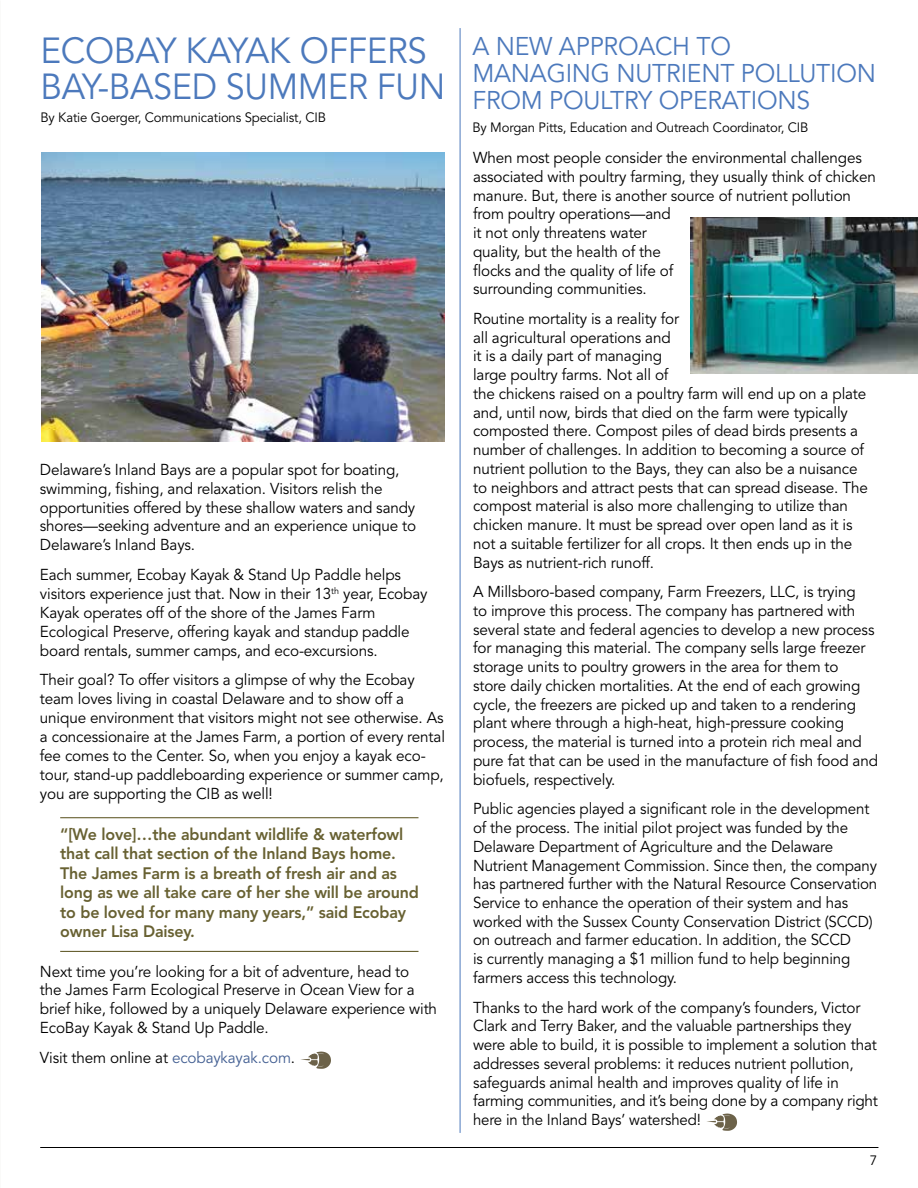
<style>
.page{position:relative;width:918px;height:1188px;background:#fff}
.page>*{position:absolute;margin:0;border:0;box-sizing:border-box;transform-origin:0 0}
.t1{font:36px/36px "Avenir";letter-spacing:-.01em;color:#4c79bc}
.t2{font:25.5px/27px "Avenir";letter-spacing:-.01em;color:#4c79bc}
.t3{font:800 16.5px/19.5px "Avenir";letter-spacing:-.01em;color:#686132}
.t4{font:15.75px/18.8px "Avenir";letter-spacing:-.01em;color:#000}
.t5{font:15.75px/18.8px "Avenir";letter-spacing:-.01em;color:#000;scale:.96 1}
.t6{font:13.5px "Avenir";letter-spacing:-.01em;color:#000}
.s1{color:#446093}
</style>
<div class="page">
<hr style="left:40px;top:1147px;width:838px;height:1px;background:#000">
<hr style="left:60px;top:817px;width:358px;height:1px;background:#686132">
<hr style="left:60px;top:951px;width:358px;height:1px;background:#686132">
<img style="left:41px;top:153px;width:404px;height:288px">
<hr style="left:460px;top:28px;width:1px;height:1105px;background:#4c79bc">
<img style="left:691px;top:217px;width:227px;height:157px">
<svg style="left:301px;top:1052px;width:30px;height:17px"></svg>
<svg style="left:707px;top:1114px;width:30px;height:17px"></svg>
<h1 class="t1" style="left:40px;top:34px;width:406px">ECOBAY KAYAK OFFERS<br>BAY-BASED SUMMER FUN</h1>
<p class="t6" style="left:40px;top:110px;width:287px">By Katie Goerger, Communications Specialist, CIB</p>
<p class="t4" style="left:40px;top:460px;width:378px">Delaware’s Inland Bays are a popular spot for boating, swimming, fishing, and relaxation. Visitors relish the opportunities offered by these shallow waters and sandy shores—seeking adventure and an experience unique to Delaware’s Inland Bays.</p>
<p class="t4" style="left:40px;top:566px;width:389px">Each summer, Ecobay Kayak &amp; Stand Up Paddle helps visitors experience just that. Now in their 13<sup>th</sup> year, Ecobay Kayak operates off of the shore of the James Farm Ecological Preserve, offering kayak and standup paddle board rentals, summer camps, and eco-excursions.</p>
<p class="t4" style="left:40px;top:671px;width:407px">Their goal? To offer visitors a glimpse of why the Ecobay team loves living in coastal Delaware and to show off a unique environment that visitors might not see otherwise. As a concessionaire at the James Farm, a portion of every rental fee comes to the Center. So, when you enjoy a kayak eco&shy;tour, stand-up paddleboarding experience or summer camp, you are supporting the CIB as well!</p>
<p class="t3" style="left:60px;top:824px;width:360px">“[We love]…the abundant wildlife &amp; waterfowl that call that section of the Inland Bays home.<br>The James Farm is a breath of fresh air and as long as we all take care of her she will be around to be loved for many many years,” said Ecobay owner Lisa Daisey.</p>
<p class="t4" style="left:40px;top:962px;width:399px">Next time you’re looking for a bit of adventure, head to<br>the James Farm Ecological Preserve in Ocean View for a brief hike, followed by a uniquely Delaware experience with EcoBay Kayak &amp; Stand Up Paddle.</p>
<p class="t4" style="left:40px;top:1049px;width:257px">Visit them online at <span class="s1">ecobaykayak.com</span>.</p>
<h2 class="t2" style="left:472px;top:34px;width:405px">A NEW APPROACH TO<br>MANAGING NUTRIENT POLLUTION<br>FROM POULTRY OPERATIONS</h2>
<p class="t6" style="left:472px;top:120px;width:338px">By Morgan Pitts, Education and Outreach Coordinator, CIB</p>
<p class="t4" style="left:473px;top:149px;width:404px">When most people consider the environmental challenges associated with poultry farming, they usually think of chicken manure. But, there is another source of nutrient pollution from poultry operations—and<br>it not only threatens water<br>quality, but the health of the<br>flocks and the quality of life of<br>surrounding communities.</p>
<p class="t4" style="left:473px;top:310px;width:396px">Routine mortality is a reality for<br>all agricultural operations and<br>it is a daily part of managing<br>large poultry farms. Not all of<br>the chickens raised on a poultry farm will end up on a plate and, until now, birds that died on the farm were typically composted there. Compost piles of dead birds presents a number of challenges. In addition to becoming a source of nutrient pollution to the Bays, they can also be a nuisance to neighbors and attract pests that can spread disease. The compost material is also more challenging to utilize than chicken manure. It must be spread over open land as it is not a suitable fertilizer for all crops. It then ends up in the Bays as nutrient-rich runoff.</p>
<p class="t4" style="left:473px;top:583px;width:406px">A Millsboro-based company, Farm Freezers, LLC, is trying<br>to improve this process. The company has partnered with several state and federal agencies to develop a new process for managing this material. The company sells large freezer storage units to poultry growers in the area for them to<br>store daily chicken mortalities. At the end of each growing cycle, the freezers are picked up and taken to a rendering plant where through a high-heat, high-pressure cooking process, the material is turned into a protein rich meal and pure fat that can be used in the manufacture of fish food and biofuels, respectively.</p>
<p class="t5" style="left:473px;top:800px;width:423px">Public agencies played a significant role in the development of the process. The initial pilot project was funded by the Delaware Department of Agriculture and the Delaware Nutrient Management Commission. Since then, the company has partnered further with the Natural Resource Conservation Service to enhance the operation of their system and has worked with the Sussex County Conservation District (SCCD) on outreach and farmer education. In addition, the SCCD<br>is currently managing a $1 million fund to help beginning farmers access this technology.</p>
<p class="t4" style="left:473px;top:998px;width:406px">Thanks to the hard work of the company’s founders, Victor Clark and Terry Baker, and the valuable partnerships they were able to build, it is possible to implement a solution that addresses several problems: it reduces nutrient pollution, safeguards animal health and improves quality of life in farming communities, and it’s being done by a company right here in the Inland Bays’ watershed!</p>
<p class="t6" style="left:870px;top:1153px;width:9px">7</p>
</div>
